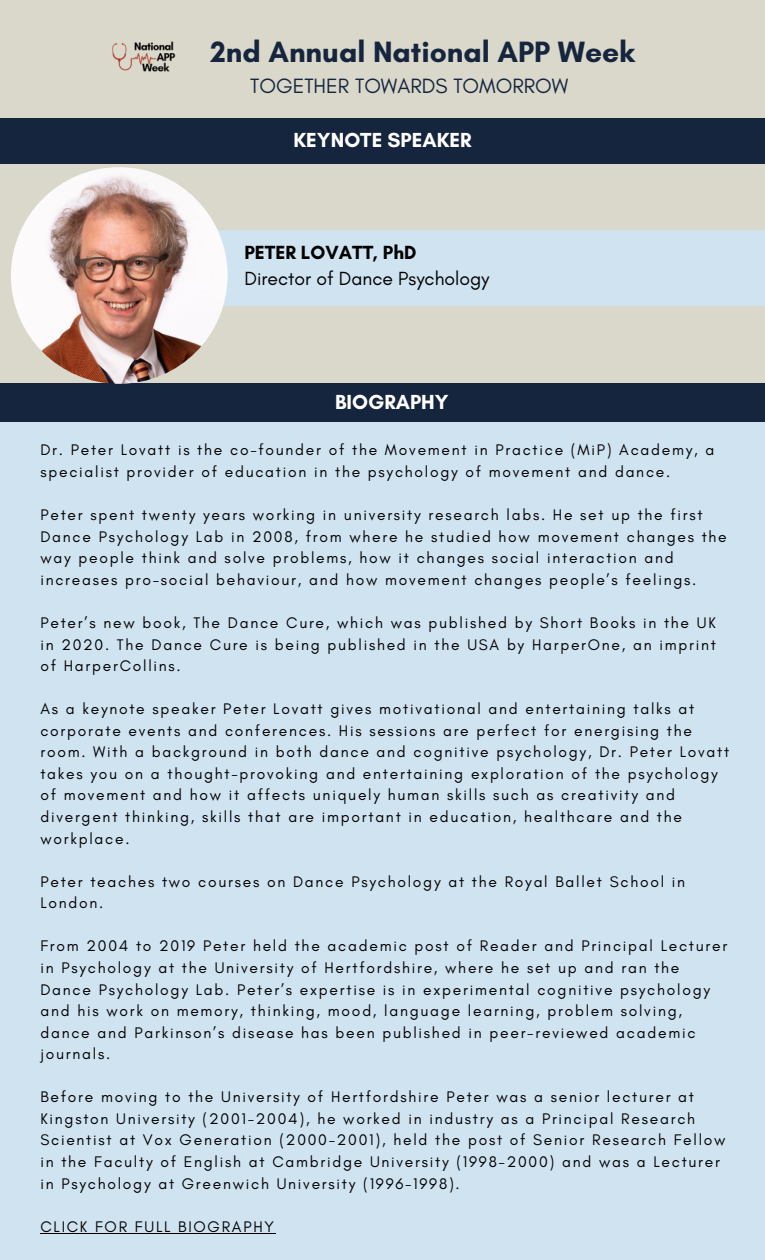
<style>
.page{position:relative;width:765px;height:1260px;background:#dad7cb}
.page>*{position:absolute;margin:0;border:0;box-sizing:border-box;transform-origin:0 0}
.t1{font:700 29.88px "Glacial Indifference";color:#15253d}
.t2{font:21.12px "Glacial Indifference";color:#15253d}
.t3{font:700 20.75px "Glacial Indifference";color:#fff}
.t4{font:19.38px "Glacial Indifference";color:#000}
.t5{font:700 19.38px "Glacial Indifference";color:#000}
.t6{font:15.62px/21.5px "Glacial Indifference";letter-spacing:.11em;color:#000}
</style>
<div class="page">
<div style="left:0;top:118px;width:765px;height:46px;background:#15253d"></div>
<img style="left:112px;top:41px;width:64px;height:31px">
<div style="left:0;top:421px;width:765px;height:839px;background:#d0e3f1"></div>
<div style="left:177px;top:230px;width:588px;height:76px;background:#d0e3f1"></div>
<hr style="left:40px;top:1233px;width:236px;height:1px;background:#000">
<div style="left:0;top:383px;width:765px;height:39px;background:#15253d"></div>
<img style="left:11px;top:167px;width:217px;height:217px;border-radius:50%">
<h1 class="t1" style="left:210px;top:34px;width:426px">2nd Annual National APP Week</h1>
<h2 class="t2" style="left:250px;top:73px;width:320px">TOGETHER TOWARDS TOMORROW</h2>
<h3 class="t3" style="left:294px;top:128px;width:180px">KEYNOTE SPEAKER</h3>
<p class="t5" style="left:244px;top:241px;width:173px">PETER LOVATT, PhD</p>
<p class="t4" style="left:244px;top:267px;width:247px">Director of Dance Psychology</p>
<h3 class="t3" style="left:335px;top:389px;width:115px">BIOGRAPHY</h3>
<p class="t6" style="left:40px;top:439px;width:676px">Dr. Peter Lovatt is the co-founder of the Movement in Practice (MiP) Academy, a specialist provider of education in the psychology of movement and dance.</p>
<p class="t6" style="left:40px;top:504px;width:688px">Peter spent twenty years working in university research labs. He set up the first Dance Psychology Lab in 2008, from where he studied how movement changes the way people think and solve problems, how it changes social interaction and increases pro-social behaviour, and how movement changes people’s feelings.</p>
<p class="t6" style="left:40px;top:612px;width:677px;text-align:justify">Peter’s new book, The Dance Cure, which was published by Short Books in the UK in 2020. The Dance Cure is being published in the USA by HarperOne, an imprint of HarperCollins.</p>
<p class="t6" style="left:40px;top:698px;width:690px">As a keynote speaker Peter Lovatt gives motivational and entertaining talks at corporate events and conferences. His sessions are perfect for energising the room. With a background in both dance and cognitive psychology, Dr. Peter Lovatt takes you on a thought-provoking and entertaining exploration of the psychology of movement and how it affects uniquely human skills such as creativity and divergent thinking, skills that are important in education, healthcare and the workplace.</p>
<p class="t6" style="left:40px;top:870px;width:646px">Peter teaches two courses on Dance Psychology at the Royal Ballet School in<br>London.</p>
<p class="t6" style="left:40px;top:935px;width:688px">From 2004 to 2019 Peter held the academic post of Reader and Principal Lecturer in Psychology at the University of Hertfordshire, where he set up and ran the Dance Psychology Lab. Peter’s expertise is in experimental cognitive psychology and his work on memory, thinking, mood, language learning, problem solving, dance and Parkinson’s disease has been published in peer-reviewed academic journals.</p>
<p class="t6" style="left:40px;top:1086px;width:687px">Before moving to the University of Hertfordshire Peter was a senior lecturer at Kingston University (2001-2004), he worked in industry as a Principal Research Scientist at Vox Generation (2000-2001), held the post of Senior Research Fellow in the Faculty of English at Cambridge University (1998-2000) and was a Lecturer in Psychology at Greenwich University (1996-1998).</p>
<p class="t6" style="left:40px;top:1215px;width:235px">CLICK FOR FULL BIOGRAPHY</p>
</div>
